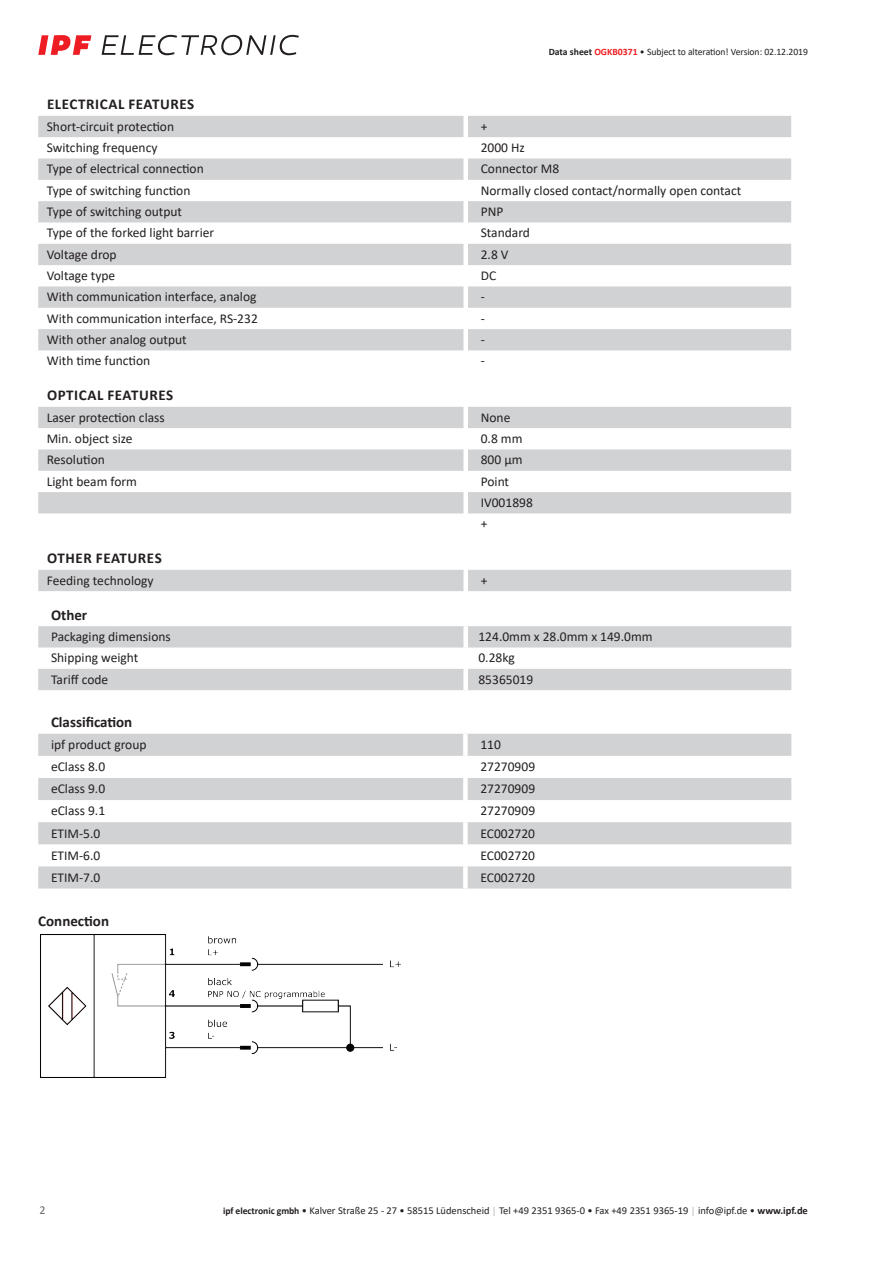
<style>
.page{position:relative;width:893px;height:1263px;background:#fff}
.page>*{position:absolute;margin:0;border:0;box-sizing:border-box;transform-origin:0 0}
.t1{font:700 15px "Calibri";letter-spacing:.03em;color:#231f20}
.t2{font:700 15px "Calibri";color:#231f20}
.t3{font:13.5px/21.3px "Calibri";color:#231f20}
.t4{font:12px "Calibri";color:#636366}
.t5{font:10.5px "Calibri";color:#231f20}
.t6{font:9.75px "Calibri";letter-spacing:-.005em;color:#231f20}
.s1{font-weight:700}
.s2{font-weight:700;color:#ee1d23}
.s3{font-weight:700;font-size:9.75px}
.s4{font-size:9.75px;color:#a8a9ad}
</style>
<div class="page">
<svg style="left:102px;top:35px;width:197px;height:20px"></svg>
<svg style="left:38px;top:35px;width:53px;height:20px"></svg>
<svg style="left:38px;top:116px;width:753px;height:234px;fill:#d1d2d4"></svg>
<svg style="left:38px;top:407px;width:753px;height:106px;fill:#d1d2d4"></svg>
<div style="left:38px;top:570px;width:753px;height:21px;background:#d1d2d4"></div>
<svg style="left:38px;top:626px;width:753px;height:64px;fill:#d1d2d4"></svg>
<div style="left:463px;top:626px;width:5px;height:21px;background:#fff"></div>
<div style="left:463px;top:647px;width:5px;height:22px;background:#fff"></div>
<div style="left:463px;top:669px;width:5px;height:21px;background:#fff"></div>
<svg style="left:38px;top:734px;width:753px;height:154px;fill:#d1d2d4"></svg>
<div style="left:463px;top:734px;width:5px;height:22px;background:#fff"></div>
<div style="left:463px;top:756px;width:5px;height:22px;background:#fff"></div>
<div style="left:463px;top:778px;width:5px;height:22px;background:#fff"></div>
<div style="left:463px;top:800px;width:5px;height:22px;background:#fff"></div>
<div style="left:463px;top:822px;width:5px;height:22px;background:#fff"></div>
<div style="left:463px;top:844px;width:5px;height:22px;background:#fff"></div>
<div style="left:463px;top:866px;width:5px;height:22px;background:#fff"></div>
<img style="left:40px;top:934px;width:361px;height:144px">
<p class="t6" style="left:549px;top:45px;width:261px"><span class="s1">Data sheet</span> <span class="s2">OGKB0371</span> • Subject to alteration! Version: 02.12.2019</p>
<p class="t1" style="left:47px;top:94px;width:149px">ELECTRICAL FEATURES</p>
<p class="t3" style="left:47px;top:115px;width:129px">Short-circuit protection</p>
<p class="t3" style="left:481px;top:115px;width:8px">+</p>
<p class="t3" style="left:47px;top:137px;width:112px">Switching frequency</p>
<p class="t3" style="left:481px;top:137px;width:46px">2000 Hz</p>
<p class="t3" style="left:47px;top:158px;width:159px">Type of electrical connection</p>
<p class="t3" style="left:481px;top:158px;width:80px">Connector M8</p>
<p class="t3" style="left:47px;top:179px;width:145px">Type of switching function</p>
<p class="t3" style="left:481px;top:179px;width:262px">Normally closed contact/normally open contact</p>
<p class="t3" style="left:47px;top:201px;width:137px">Type of switching output</p>
<p class="t3" style="left:481px;top:201px;width:24px">PNP</p>
<p class="t3" style="left:47px;top:222px;width:169px">Type of the forked light barrier</p>
<p class="t3" style="left:481px;top:222px;width:51px">Standard</p>
<p class="t3" style="left:47px;top:243px;width:71px">Voltage drop</p>
<p class="t3" style="left:481px;top:243px;width:29px">2.8 V</p>
<p class="t3" style="left:47px;top:265px;width:70px">Voltage type</p>
<p class="t3" style="left:481px;top:265px;width:17px">DC</p>
<p class="t3" style="left:47px;top:286px;width:211px">With communication interface, analog</p>
<p class="t3" style="left:481px;top:286px;width:6px">-</p>
<p class="t3" style="left:47px;top:307px;width:213px">With communication interface, RS-232</p>
<p class="t3" style="left:481px;top:307px;width:6px">-</p>
<p class="t3" style="left:47px;top:329px;width:142px">With other analog output</p>
<p class="t3" style="left:481px;top:329px;width:6px">-</p>
<p class="t3" style="left:47px;top:350px;width:105px">With time function</p>
<p class="t3" style="left:481px;top:350px;width:6px">-</p>
<p class="t1" style="left:47px;top:385px;width:128px">OPTICAL FEATURES</p>
<p class="t3" style="left:47px;top:406px;width:120px">Laser protection class</p>
<p class="t3" style="left:481px;top:406px;width:31px">None</p>
<p class="t3" style="left:47px;top:428px;width:87px">Min. object size</p>
<p class="t3" style="left:481px;top:428px;width:43px">0.8 mm</p>
<p class="t3" style="left:47px;top:449px;width:60px">Resolution</p>
<p class="t3" style="left:481px;top:449px;width:43px">800 µm</p>
<p class="t3" style="left:47px;top:470px;width:92px">Light beam form</p>
<p class="t3" style="left:481px;top:470px;width:54px">Point<br>IV001898 +</p>
<p class="t1" style="left:47px;top:548px;width:116px">OTHER FEATURES</p>
<p class="t3" style="left:47px;top:569px;width:108px">Feeding technology</p>
<p class="t3" style="left:481px;top:569px;width:8px">+</p>
<p class="t1" style="left:51px;top:604px;width:38px">Other</p>
<p class="t3" style="left:51px;top:626px;width:121px">Packaging dimensions</p>
<p class="t3" style="left:478px;top:626px;width:176px">124.0mm x 28.0mm x 149.0mm</p>
<p class="t3" style="left:51px;top:647px;width:89px">Shipping weight</p>
<p class="t3" style="left:478px;top:647px;width:38px">0.28kg</p>
<p class="t3" style="left:51px;top:668px;width:59px">Tariff code</p>
<p class="t3" style="left:478px;top:668px;width:56px">85365019</p>
<p class="t2" style="left:51px;top:712px;width:83px">Classification</p>
<p class="t3" style="left:51px;top:733px;width:97px">ipf product group</p>
<p class="t3" style="left:480px;top:733px;width:22px">110</p>
<p class="t3" style="left:51px;top:756px;width:56px">eClass 8.0</p>
<p class="t3" style="left:480px;top:756px;width:56px">27270909</p>
<p class="t3" style="left:51px;top:778px;width:56px">eClass 9.0</p>
<p class="t3" style="left:480px;top:778px;width:56px">27270909</p>
<p class="t3" style="left:51px;top:800px;width:56px">eClass 9.1</p>
<p class="t3" style="left:480px;top:800px;width:56px">27270909</p>
<p class="t3" style="left:51px;top:822px;width:51px">ETIM-5.0</p>
<p class="t3" style="left:480px;top:822px;width:56px">EC002720</p>
<p class="t3" style="left:51px;top:844px;width:51px">ETIM-6.0</p>
<p class="t3" style="left:480px;top:844px;width:56px">EC002720</p>
<p class="t3" style="left:51px;top:866px;width:51px">ETIM-7.0</p>
<p class="t3" style="left:480px;top:866px;width:56px">EC002720</p>
<p class="t2" style="left:38px;top:910px;width:72px">Connection</p>
<p class="t4" style="left:39px;top:1201px;width:8px">2</p>
<p class="t5" style="left:223px;top:1203px;width:586px"><span class="s3">ipf electronic gmbh</span> • Kalver Straße 25 - 27 • 58515 Lüdenscheid <span class="s4">│</span> Tel +49 2351 9365-0 • Fax +49 2351 9365-19 <span class="s4">│</span> info@ipf.de • <span class="s1">www.ipf.de</span></p>
</div>
